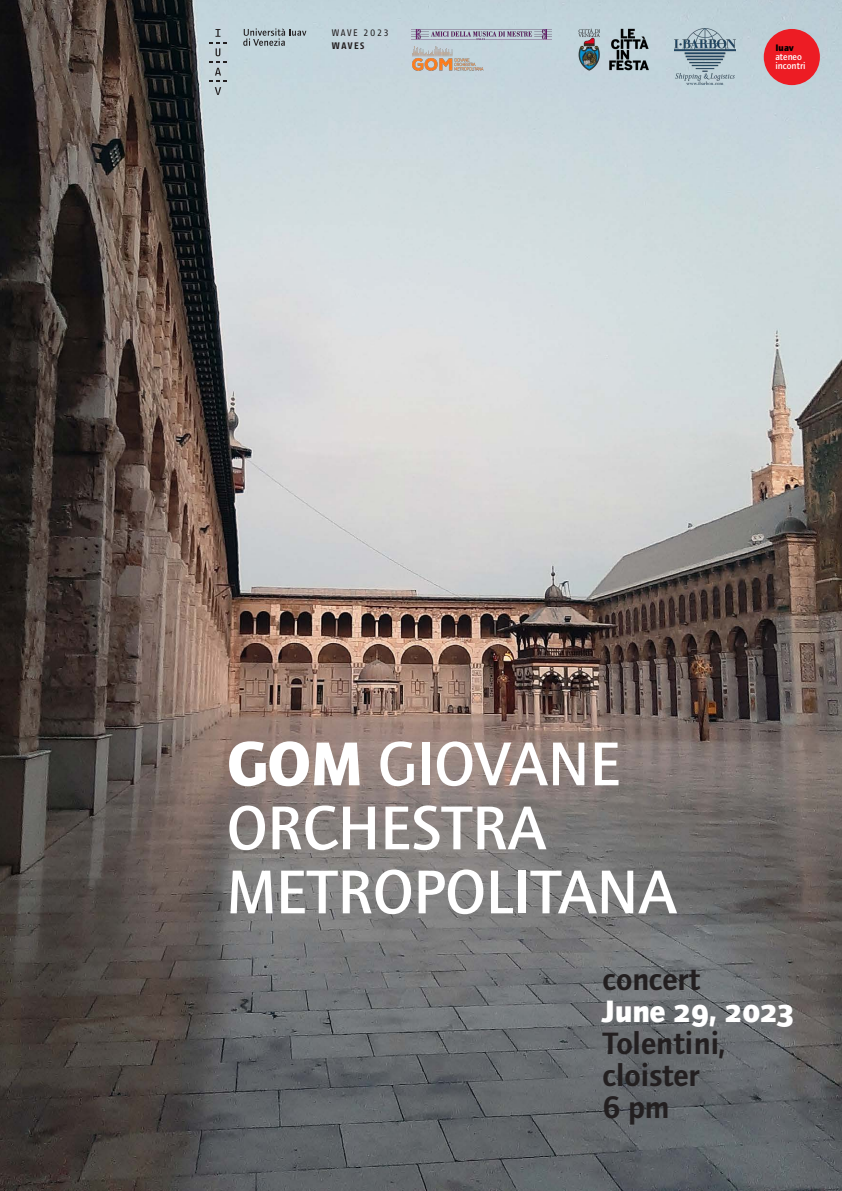
<style>
.page{position:relative;width:842px;height:1191px;background:#fff}
.page>*{position:absolute;margin:0;border:0;box-sizing:border-box;transform-origin:0 0}
.t1{font:500 64px "Foundry Journal OT2";letter-spacing:-.01em;color:#fff}
.txt_bianca{font:600 32px "Foundry Journal OT2";color:#231f20}
.txt_bianca-2{font:700 32px "Foundry Journal SC";color:#fff}
.t2{font:500 9.8px/8.5px "Foundry Journal OT2";color:#fff}
.INTESTAZIONE_maiusco{font:9.2px "Fago Corr Sans Pro";letter-spacing:.15em;color:#231f20}
.INTESTAZIONE_maiusco-2{font:700 9.2px "Fago Corr Sans Pro";letter-spacing:.16em;color:#231f20}
.s1{font-weight:700;color:#000}
.s2{font-weight:700}
.s3{font-family:"Foundry Journal OT2"}
.s4{font-family:"Foundry Journal SC"}
</style>
<div class="page">
<img style="left:0;top:0;width:842px;height:1191px">
<svg style="left:209px;top:29px;width:18px;height:66px"></svg>
<svg style="left:243px;top:28px;width:63px;height:18px"></svg>
<img style="left:675px;top:28px;width:60px;height:57px">
<img style="left:412px;top:47px;width:71px;height:23px">
<img style="left:412px;top:29px;width:139px;height:11px">
<img style="left:575px;top:26px;width:82px;height:46px">
<div style="left:764px;top:29px;width:56px;height:56px;background:#ed1c24;border-radius:50%"></div>
<p class="INTESTAZIONE_maiusco" style="left:332px;top:27px;width:58px">WAVE 2023</p>
<p class="INTESTAZIONE_maiusco-2" style="left:332px;top:40px;width:34px">WAVES</p>
<p class="t2" style="left:775px;top:43px;width:32px"><span class="s1">Iuav </span>ateneo incontri</p>
<p class="t1" style="left:227px;top:718px;width:396px"><span class="s2">GOM</span> GIOVANE</p>
<p class="t1" style="left:227px;top:782px;width:321px">ORCHESTRA</p>
<p class="t1" style="left:227px;top:846px;width:452px">METROPOLITANA</p>
<p class="txt_bianca" style="left:602px;top:955px;width:99px">concert</p>
<p class="txt_bianca-2" style="left:602px;top:992px;width:193px"><span class="s3">June</span> 29, 2023</p>
<p class="txt_bianca" style="left:602px;top:1019px;width:124px">Tolentini,</p>
<p class="txt_bianca" style="left:602px;top:1051px;width:99px">cloister</p>
<p class="txt_bianca" style="left:602px;top:1083px;width:69px"><span class="s4">6</span> pm</p>
</div>
